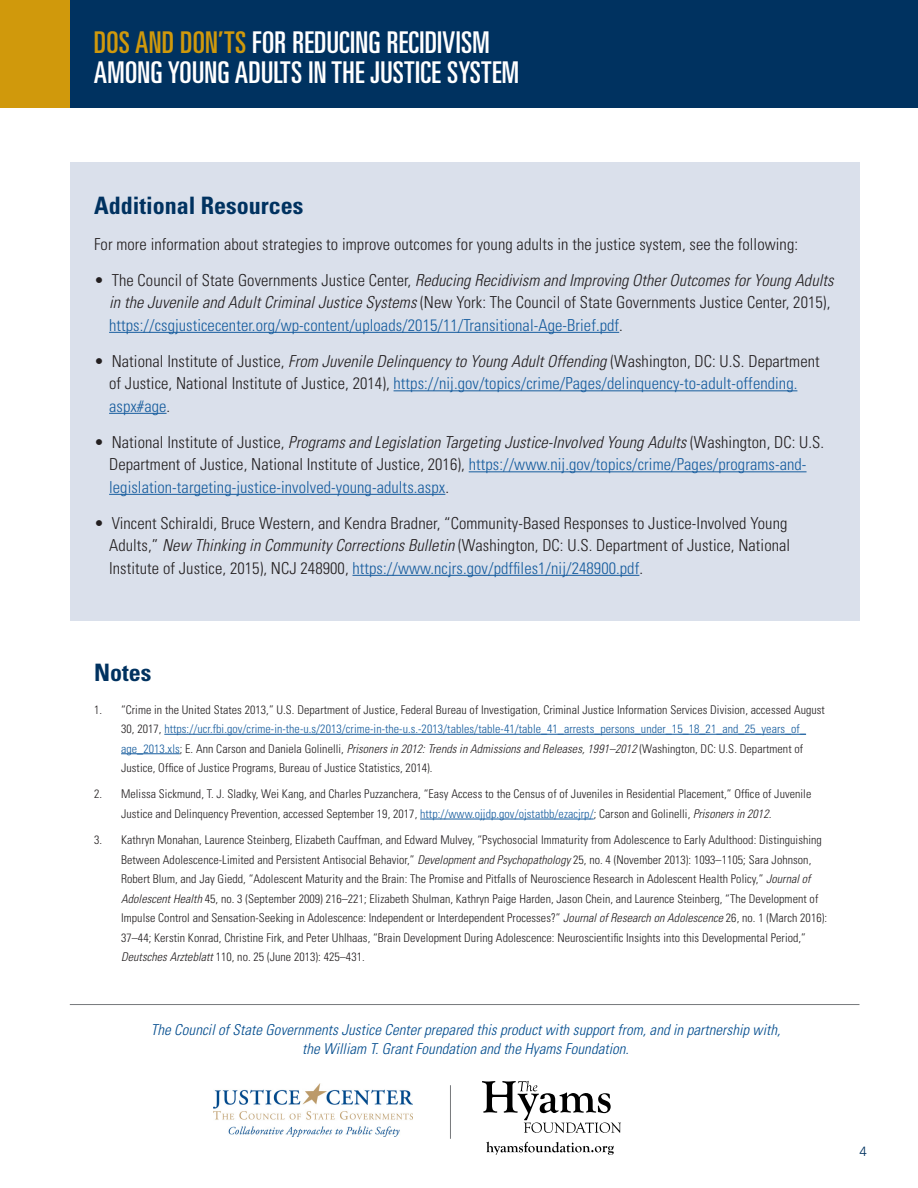
<style>
.page{position:relative;width:918px;height:1188px;background:#fff}
.page>*{position:absolute;margin:0;border:0;box-sizing:border-box;transform-origin:0 0}
.t1{font:ultra-condensed 30px/30px "Univers";letter-spacing:.01em;color:#fff}
.t2{font:700 condensed 24px "Univers";color:#003260}
.t3{font:300 condensed 16.5px/22.5px "Univers";letter-spacing:.005em;color:#231f20}
.t4{font:300 condensed 16.5px/22.5px "Univers";letter-spacing:.005em;color:#175d9e}
.t5{font:italic 300 condensed 15px/19.5px "Univers";letter-spacing:.005em;color:#004b8d;text-align:center}
.t6{font:300 13.5px "Univers";color:#003260}
.t7{font:300 condensed 12px/19.5px "Univers";letter-spacing:.005em;color:#231f20}
.s1{color:#d0990c}
.s2{font-style:italic}
.s3{color:#175d9e}
.s4{color:#231f20}
.s5{font-style:italic;color:#231f20}
</style>
<div class="page">
<div style="left:0;top:0;width:918px;height:108px;background:#003260"></div>
<div style="left:70px;top:162px;width:789px;height:459px;background:#dae0eb"></div>
<div style="left:0;top:0;width:70px;height:108px;background:#d0990c"></div>
<hr style="left:109px;top:332px;width:510px;height:1px;background:#175d9e">
<hr style="left:394px;top:390px;width:403px;height:1px;background:#175d9e">
<hr style="left:109px;top:413px;width:58px;height:1px;background:#175d9e">
<hr style="left:469px;top:471px;width:338px;height:1px;background:#175d9e">
<hr style="left:109px;top:494px;width:336px;height:1px;background:#175d9e">
<hr style="left:352px;top:575px;width:287px;height:1px;background:#175d9e">
<hr style="left:164px;top:734px;width:642px;height:1px;background:#175d9e">
<hr style="left:121px;top:753px;width:59px;height:1px;background:#175d9e">
<hr style="left:420px;top:819px;width:174px;height:1px;background:#175d9e">
<img style="left:213px;top:1084px;width:200px;height:53px">
<svg style="left:483px;top:1081px;width:138px;height:52px"></svg>
<svg style="left:486px;top:1142px;width:128px;height:13px"></svg>
<hr style="left:450px;top:1085px;width:1px;height:54px;background:#76787b">
<hr style="left:70px;top:1004px;width:789px;height:1px;background:#76787b">
<p class="t1" style="left:94px;top:27px;width:427px"><span class="s1">DOS AND DON’TS</span> FOR REDUCING RECIDIVISM<br>AMONG YOUNG ADULTS IN THE JUSTICE SYSTEM</p>
<p class="t2" style="left:94px;top:191px;width:211px">Additional Resources</p>
<p class="t3" style="left:94px;top:232px;width:706px">For more information about strategies to improve outcomes for young adults in the justice system, see the following:</p>
<p class="t3" style="left:109px;top:268px;width:726px;text-indent:-15px">• The Council of State Governments Justice Center, <span class="s2">Reducing Recidivism and Improving Other Outcomes for Young Adults in the Juvenile and Adult Criminal Justice Systems</span> (New York: The Council of State Governments Justice Center, 2015), <span class="s3">https://csgjusticecenter.org/wp-content/uploads/2015/11/Transitional-Age-Brief.pdf</span>.</p>
<p class="t3" style="left:109px;top:349px;width:712px;text-indent:-15px">• National Institute of Justice, <span class="s2">From Juvenile Delinquency to Young Adult Offending</span> (Washington, DC: U.S. Department of Justice, National Institute of Justice, 2014), <span class="s3">https://nij.gov/topics/crime/Pages/delinquency-to-adult-offending. aspx#age</span>.</p>
<p class="t4" style="left:109px;top:430px;width:717px;text-indent:-15px"><span class="s4">• National Institute of Justice,</span> <span class="s5">Programs and Legislation Targeting Justice-Involved Young Adults</span> <span class="s4">(Washington, DC: U.S.<br>Department of Justice, National Institute of Justice, 2016),</span> https://www.nij.gov/topics/crime/Pages/programs-and&shy;legislation-targeting-justice-involved-young-adults.aspx<span class="s4">.</span></p>
<p class="t3" style="left:109px;top:511px;width:683px;text-indent:-15px">• Vincent Schiraldi, Bruce Western, and Kendra Bradner, “Community-Based Responses to Justice-Involved Young<br>Adults,” <span class="s2">New Thinking in Community Corrections Bulletin</span> (Washington, DC: U.S. Department of Justice, National<br>Institute of Justice, 2015), NCJ 248900, <span class="s3">https://www.ncjrs.gov/pdffiles1/nij/248900.pdf</span>.</p>
<p class="t2" style="left:94px;top:657px;width:59px">Notes</p>
<p class="t7" style="left:121px;top:699px;width:705px;text-indent:-27px">1. “Crime in the United States 2013,” U.S. Department of Justice, Federal Bureau of Investigation, Criminal Justice Information Services Division, accessed August 30, 2017, <span class="s3">https://ucr.fbi.gov/crime-in-the-u.s/2013/crime-in-the-u.s.-2013/tables/table-41/table_41_arrests_persons_under_15_18_21_and_25_years_of_ age_2013.xls</span>; E. Ann Carson and Daniela Golinelli, <span class="s2">Prisoners in 2012: Trends in Admissions and Releases, 1991–2012</span> (Washington, DC: U.S. Department of Justice, Office of Justice Programs, Bureau of Justice Statistics, 2014).</p>
<p class="t7" style="left:121px;top:784px;width:692px;text-indent:-27px">2. Melissa Sickmund, T. J. Sladky, Wei Kang, and Charles Puzzanchera, “Easy Access to the Census of of Juveniles in Residential Placement,” Office of Juvenile<br>Justice and Delinquency Prevention, accessed September 19, 2017, <span class="s3">http://www.ojjdp.gov/ojstatbb/ezacjrp/</span>; Carson and Golinelli, <span class="s2">Prisoners in 2012.</span></p>
<p class="t7" style="left:121px;top:830px;width:708px;text-indent:-27px">3. Kathryn Monahan, Laurence Steinberg, Elizabeth Cauffman, and Edward Mulvey, “Psychosocial Immaturity from Adolescence to Early Adulthood: Distinguishing Between Adolescence-Limited and Persistent Antisocial Behavior,” <span class="s2">Development and Psychopathology</span> 25, no. 4 (November 2013): 1093–1105; Sara Johnson, Robert Blum, and Jay Giedd, “Adolescent Maturity and the Brain: The Promise and Pitfalls of Neuroscience Research in Adolescent Health Policy,” <span class="s2">Journal of Adolescent Health</span> 45, no. 3 (September 2009) 216–221; Elizabeth Shulman, Kathryn Paige Harden, Jason Chein, and Laurence Steinberg, “The Development of Impulse Control and Sensation-Seeking in Adolescence: Independent or Interdependent Processes?” <span class="s2">Journal of Research on Adolescence</span> 26, no. 1 (March 2016):<br>37–44; Kerstin Konrad, Christine Firk, and Peter Uhlhaas, “Brain Development During Adolescence: Neuroscientific Insights into this Developmental Period,” <span class="s2">Deutsches Arzteblatt</span> 110, no. 25 (June 2013): 425–431.</p>
<p class="t5" style="left:151px;top:1019px;width:631px">The Council of State Governments Justice Center prepared this product with support from, and in partnership with, the William T. Grant Foundation and the Hyams Foundation.</p>
<p class="t6" style="left:859px;top:1143px;width:9px">4</p>
</div>
